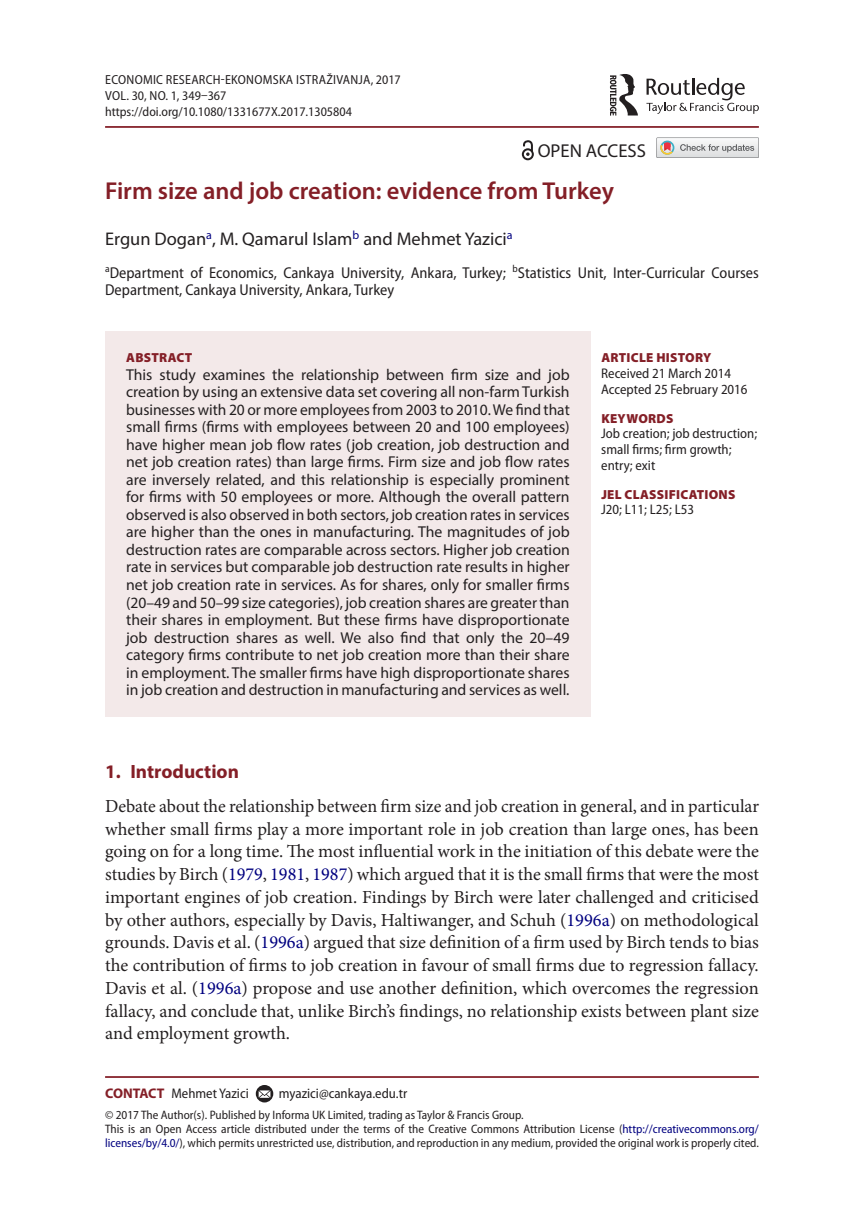
<style>
.page{position:relative;width:864px;height:1231px;background:#fff}
.page>*{position:absolute;margin:0;border:0;box-sizing:border-box;transform-origin:0 0}
.t1{font:600 24.5px "Myriad Pro";color:#841f27}
.t2{font:700 19.25px "Myriad Pro";color:#841f27}
.t3{font:18.72px "Myriad Pro";color:#231f20}
.t4{font:18.38px/22.8px "Minion Pro";color:#231f20;text-align:justify}
.t5{font:18.38px "Myriad Pro";color:#231f20}
.t6{font:15.75px/17.5px "Myriad Pro";color:#231f20;text-align:justify}
.t7{font:semi-condensed 15.75px/17.5px "Myriad Pro";color:#231f20}
.t8{font:semi-condensed 14px/15.8px "Myriad Pro";color:#231f20}
.t9{font:semi-condensed 13.12px/15.8px "Myriad Pro";color:#231f20}
.t10{font:900 13.12px "Myriad Pro";letter-spacing:.02em;color:#841f27}
.t11{font:semi-condensed 12.25px/14px "Myriad Pro";color:#231f20}
.s1{color:#000080}
.s2{font-weight:700;font-stretch:normal;color:#841f27}
</style>
<div class="page">
<hr style="left:105px;top:126px;width:653px;height:2px;background:#841f27">
<div style="left:105px;top:331px;width:485px;height:385px;background:#f3e9e9"></div>
<hr style="left:105px;top:1075px;width:653px;height:2px;background:#841f27">
<svg style="left:256px;top:1084px;width:17px;height:18px"></svg>
<svg style="left:258px;top:1090px;width:12px;height:7px"></svg>
<svg style="left:646px;top:78px;width:112px;height:36px"></svg>
<svg style="left:609px;top:74px;width:28px;height:42px"></svg>
<svg style="left:521px;top:140px;width:12px;height:20px"></svg>
<svg style="left:656px;top:137px;width:102px;height:21px"></svg>
<p class="t9" style="left:105px;top:72px;width:297px">Economic Research-Ekonomska Istraživanja, 2017<br>VO L. 30, NO. 1, 349–367 https://doi.org/10.1080/1331677X.2017.1305804</p>
<p class="t3" style="left:537px;top:140px;width:110px">OPEN ACCESS</p>
<h1 class="t1" style="left:105px;top:176px;width:510px">Firm size and job creation: evidence from Turkey</h1>
<p class="t5" style="left:105px;top:228px;width:409px">Ergun Dogan<sup>a</sup>, M. Qamarul Islam<sup>b</sup> and Mehmet Yazici<sup>a</sup></p>
<p class="t7" style="left:105px;top:264px;width:655px"><sup>a</sup>Department of Economics, Cankaya University, Ankara, Turkey; <sup>b</sup>Statistics Unit, Inter-Curricular Courses<br>Department, Cankaya University, Ankara, Turkey</p>
<p class="t10" style="left:126px;top:350px;width:68px">ABSTRACT</p>
<p class="t6" style="left:126px;top:365px;width:445px">This study examines the relationship between firm size and job creation by using an extensive data set covering all non-farm Turkish businesses with 20 or more employees from 2003 to 2010. We find that small firms (firms with employees between 20 and 100 employees) have higher mean job flow rates (job creation, job destruction and net job creation rates) than large firms. Firm size and job flow rates are inversely related, and this relationship is especially prominent for firms with 50 employees or more. Although the overall pattern observed is also observed in both sectors, job creation rates in services are higher than the ones in manufacturing. The magnitudes of job destruction rates are comparable across sectors. Higher job creation rate in services but comparable job destruction rate results in higher net job creation rate in services. As for shares, only for smaller firms (20–49 and 50–99 size categories), job creation shares are greater than their shares in employment. But these firms have disproportionate job destruction shares as well. We also find that only the 20–49 category firms contribute to net job creation more than their share in employment. The smaller firms have high disproportionate shares in job creation and destruction in manufacturing and services as well.</p>
<p class="t10" style="left:601px;top:350px;width:111px">ARTICLE HISTORY</p>
<p class="t8" style="left:601px;top:365px;width:148px">Received 21 March 2014<br>Accepted 25 February 2016</p>
<p class="t10" style="left:601px;top:410px;width:74px">KEYWORDS</p>
<p class="t8" style="left:601px;top:426px;width:157px">Job creation; job destruction; small firms; firm growth; entry; exit</p>
<p class="t10" style="left:601px;top:487px;width:136px">JEL CLASSIFICATIONS</p>
<p class="t8" style="left:601px;top:502px;width:94px">J20; L11; L25; L53</p>
<p class="t2" style="left:105px;top:758px;width:135px">1. Introduction</p>
<p class="t4" style="left:105px;top:794px;width:655px">Debate about the relationship between firm size and job creation in general, and in particular whether small firms play a more important role in job creation than large ones, has been going on for a long time. The most influential work in the initiation of this debate were the studies by Birch (<span class="s1">1979</span>, <span class="s1">1981</span>, <span class="s1">1987</span>) which argued that it is the small firms that were the most important engines of job creation. Findings by Birch were later challenged and criticised by other authors, especially by Davis, Haltiwanger, and Schuh (<span class="s1">1996a</span>) on methodological grounds. Davis et al. (<span class="s1">1996a</span>) argued that size definition of a firm used by Birch tends to bias the contribution of firms to job creation in favour of small firms due to regression fallacy.<br>Davis et al. (<span class="s1">1996a</span>) propose and use another definition, which overcomes the regression fallacy, and conclude that, unlike Birch’s findings, no relationship exists between plant size and employment growth.</p>
<p class="t8" style="left:105px;top:1085px;width:145px"><span class="s2">CONTACT</span> Mehmet Yazici</p>
<p class="t8" style="left:279px;top:1085px;width:130px">myazici@cankaya.edu.tr</p>
<p class="t11" style="left:105px;top:1107px;width:655px">© 2017 The Author(s). Published by Informa UK Limited, trading as Taylor &amp; Francis Group.<br>This is an Open Access article distributed under the terms of the Creative Commons Attribution License (<span class="s1">http://creativecommons.org/ licenses/by/4.0/</span>), which permits unrestricted use, distribution, and reproduction in any medium, provided the original work is properly cited.</p>
</div>
